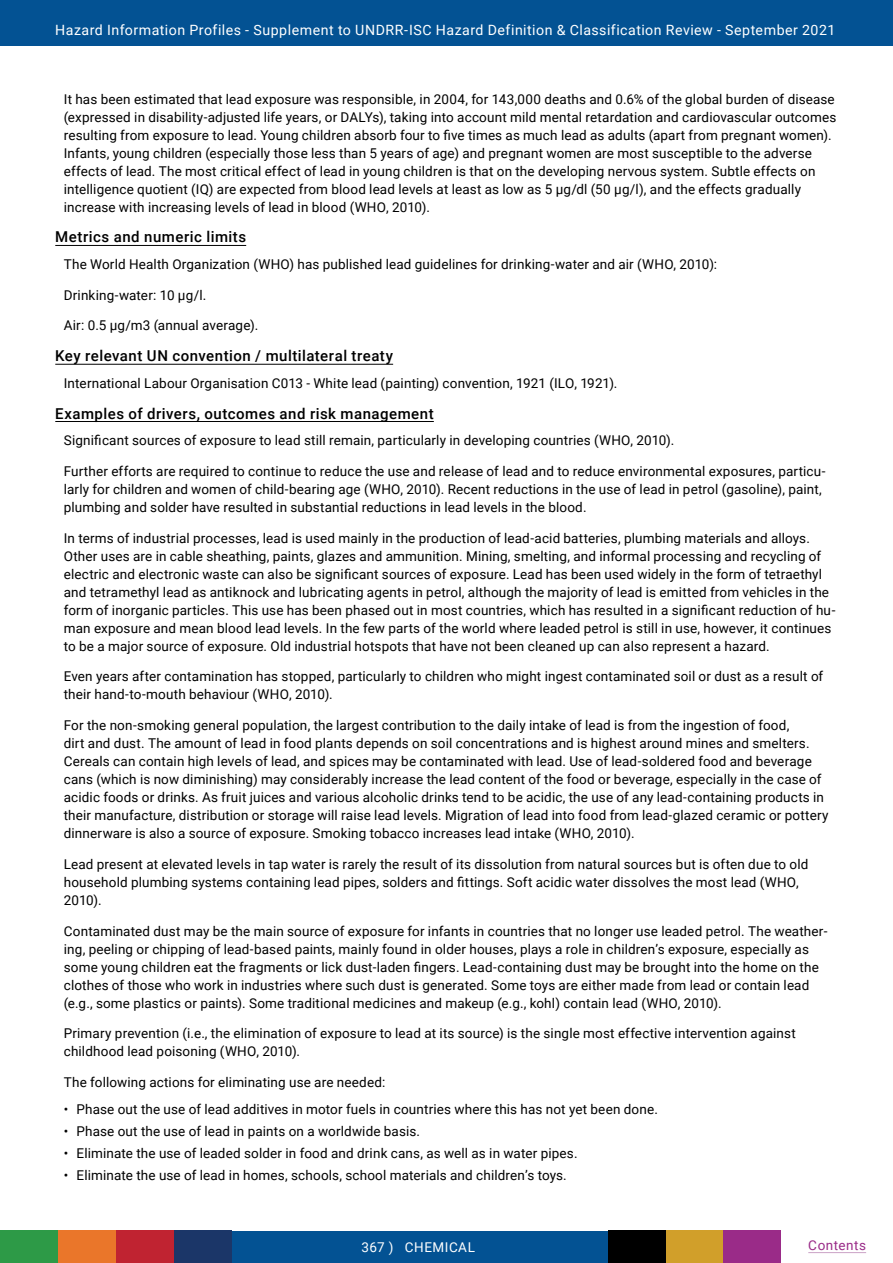
<style>
.page{position:relative;width:893px;height:1263px;background:#fff}
.page>*{position:absolute;margin:0;border:0;box-sizing:border-box;transform-origin:0 0}
.t1{font:500 15px "Roboto";letter-spacing:.035em;color:#000}
.t2{font:14.1px "Roboto";letter-spacing:.035em;color:#fff}
.t3{font:13.5px/18px "Roboto";letter-spacing:.01em;color:#000}
.t4{font:13.5px "Roboto";letter-spacing:.04em;color:#fff}
.t5{font:13.5px "Roboto";letter-spacing:.04em;color:#9a2b88}
</style>
<div class="page">
<div style="left:232px;top:1231px;width:376px;height:32px;background:#035293"></div>
<div style="left:116px;top:1231px;width:58px;height:32px;background:#c02331"></div>
<div style="left:0;top:1231px;width:58px;height:32px;background:#2d9a47"></div>
<div style="left:174px;top:1231px;width:58px;height:32px;background:#1b3668"></div>
<div style="left:665px;top:1231px;width:58px;height:32px;background:#d19f2a"></div>
<div style="left:58px;top:1231px;width:58px;height:32px;background:#ea762a"></div>
<div style="left:608px;top:1231px;width:57px;height:32px;background:#000"></div>
<div style="left:723px;top:1231px;width:58px;height:32px;background:#9a2b88"></div>
<hr style="left:808px;top:1252px;width:58px;height:1px;background:#cba2c6">
<div style="left:0;top:0;width:893px;height:46px;background:#035293"></div>
<hr style="left:55px;top:245px;width:191px;height:1px;background:#000">
<hr style="left:55px;top:364px;width:338px;height:1px;background:#000">
<hr style="left:55px;top:421px;width:379px;height:1px;background:#000">
<p class="t2" style="left:55px;top:20px;width:782px">Hazard Information Profiles - Supplement to UNDRR-ISC Hazard Definition &amp; Classification Review - September 2021</p>
<p class="t3" style="left:64px;top:89px;width:774px">It has been estimated that lead exposure was responsible, in 2004, for 143,000 deaths and 0.6% of the global burden of disease (expressed in disability-adjusted life years, or DALYs), taking into account mild mental retardation and cardiovascular outcomes resulting from exposure to lead. Young children absorb four to five times as much lead as adults (apart from pregnant women).<br>Infants, young children (especially those less than 5 years of age) and pregnant women are most susceptible to the adverse effects of lead. The most critical effect of lead in young children is that on the developing nervous system. Subtle effects on intelligence quotient (IQ) are expected from blood lead levels at least as low as 5 μg/dl (50 μg/l), and the effects gradually increase with increasing levels of lead in blood (WHO, 2010).</p>
<p class="t1" style="left:55px;top:227px;width:192px">Metrics and numeric limits</p>
<p class="t3" style="left:64px;top:255px;width:655px">The World Health Organization (WHO) has published lead guidelines for drinking-water and air (WHO, 2010):</p>
<p class="t3" style="left:64px;top:285px;width:144px">Drinking-water: 10 μg/l.</p>
<p class="t3" style="left:64px;top:316px;width:196px">Air: 0.5 μg/m3 (annual average).</p>
<p class="t1" style="left:55px;top:345px;width:339px">Key relevant UN convention / multilateral treaty</p>
<p class="t3" style="left:64px;top:373px;width:555px">International Labour Organisation C013 - White lead (painting) convention, 1921 (ILO, 1921).</p>
<p class="t1" style="left:55px;top:403px;width:380px">Examples of drivers, outcomes and risk management</p>
<p class="t3" style="left:64px;top:431px;width:612px">Significant sources of exposure to lead still remain, particularly in developing countries (WHO, 2010).</p>
<p class="t3" style="left:64px;top:461px;width:763px">Further efforts are required to continue to reduce the use and release of lead and to reduce environmental exposures, particu&shy;larly for children and women of child-bearing age (WHO, 2010). Recent reductions in the use of lead in petrol (gasoline), paint, plumbing and solder have resulted in substantial reductions in lead levels in the blood.</p>
<p class="t3" style="left:64px;top:528px;width:773px">In terms of industrial processes, lead is used mainly in the production of lead-acid batteries, plumbing materials and alloys.<br>Other uses are in cable sheathing, paints, glazes and ammunition. Mining, smelting, and informal processing and recycling of electric and electronic waste can also be significant sources of exposure. Lead has been used widely in the form of tetraethyl and tetramethyl lead as antiknock and lubricating agents in petrol, although the majority of lead is emitted from vehicles in the form of inorganic particles. This use has been phased out in most countries, which has resulted in a significant reduction of hu&shy;man exposure and mean blood lead levels. In the few parts of the world where leaded petrol is still in use, however, it continues to be a major source of exposure. Old industrial hotspots that have not been cleaned up can also represent a hazard.</p>
<p class="t3" style="left:64px;top:667px;width:761px">Even years after contamination has stopped, particularly to children who might ingest contaminated soil or dust as a result of their hand-to-mouth behaviour (WHO, 2010).</p>
<p class="t3" style="left:64px;top:716px;width:766px">For the non-smoking general population, the largest contribution to the daily intake of lead is from the ingestion of food,<br>dirt and dust. The amount of lead in food plants depends on soil concentrations and is highest around mines and smelters.<br>Cereals can contain high levels of lead, and spices may be contaminated with lead. Use of lead-soldered food and beverage cans (which is now diminishing) may considerably increase the lead content of the food or beverage, especially in the case of acidic foods or drinks. As fruit juices and various alcoholic drinks tend to be acidic, the use of any lead-containing products in their manufacture, distribution or storage will raise lead levels. Migration of lead into food from lead-glazed ceramic or pottery dinnerware is also a source of exposure. Smoking tobacco increases lead intake (WHO, 2010).</p>
<p class="t3" style="left:64px;top:854px;width:746px">Lead present at elevated levels in tap water is rarely the result of its dissolution from natural sources but is often due to old household plumbing systems containing lead pipes, solders and fittings. Soft acidic water dissolves the most lead (WHO,<br>2010).</p>
<p class="t3" style="left:64px;top:921px;width:765px">Contaminated dust may be the main source of exposure for infants in countries that no longer use leaded petrol. The weather&shy;ing, peeling or chipping of lead-based paints, mainly found in older houses, plays a role in children’s exposure, especially as some young children eat the fragments or lick dust-laden fingers. Lead-containing dust may be brought into the home on the clothes of those who work in industries where such dust is generated. Some toys are either made from lead or contain lead (e.g., some plastics or paints). Some traditional medicines and makeup (e.g., kohl) contain lead (WHO, 2010).</p>
<p class="t3" style="left:64px;top:1024px;width:733px">Primary prevention (i.e., the elimination of exposure to lead at its source) is the single most effective intervention against childhood lead poisoning (WHO, 2010).</p>
<p class="t3" style="left:64px;top:1073px;width:323px">The following actions for eliminating use are needed:</p>
<p class="t3" style="left:64px;top:1099px;width:596px">• Phase out the use of lead additives in motor fuels in countries where this has not yet been done.</p>
<p class="t3" style="left:64px;top:1121px;width:358px">• Phase out the use of lead in paints on a worldwide basis.</p>
<p class="t3" style="left:64px;top:1144px;width:515px">• Eliminate the use of leaded solder in food and drink cans, as well as in water pipes.</p>
<p class="t3" style="left:64px;top:1166px;width:505px">• Eliminate the use of lead in homes, schools, school materials and children’s toys.</p>
<p class="t4" style="left:361px;top:1237px;width:115px">367 ) CHEMICAL</p>
<p class="t5" style="left:808px;top:1235px;width:59px">Contents</p>
</div>
